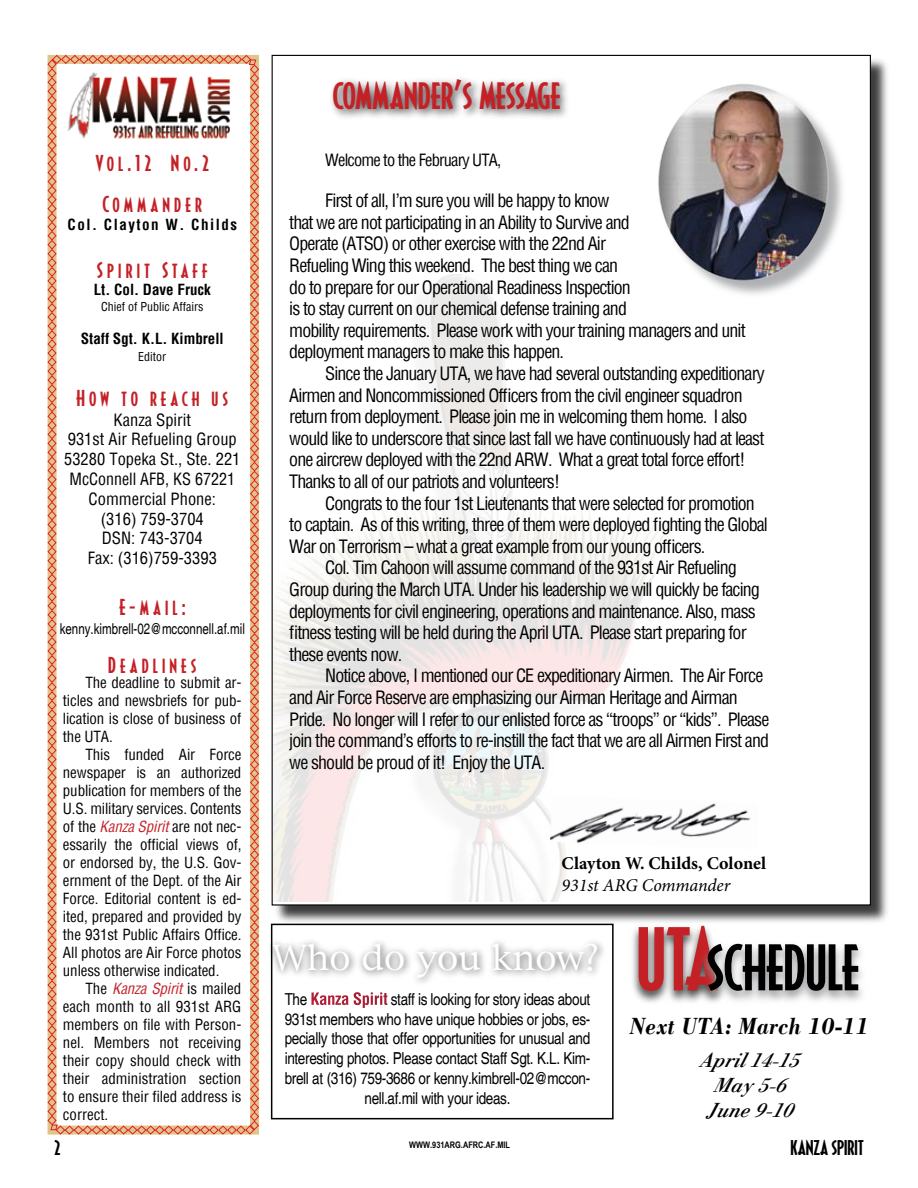
<style>
.page{position:relative;width:918px;height:1188px;background:#fff}
.page>*{position:absolute;margin:0;border:0;box-sizing:border-box;transform-origin:0 0}
.t1{font:108px "Footlight MT Light";color:#000}
.t2{font:60px "Decotura ICG";letter-spacing:-.01em;color:#000}
.t3{font:39px "Decotura ICG";letter-spacing:-.01em;color:#c42127}
.t4{font:33px "New York";color:#fff}
.t5{font:italic 700 24px "Bodoni";color:#000;scale:.92 1}
.t6{font:21px "Decotura ICG";letter-spacing:.19em;color:#c42127}
.t7{font:italic 21px/25.2px "Bodoni";color:#000;text-align:center}
.t8{font:19.5px "Decotura ICG";letter-spacing:-.01em;color:#000}
.t9{font:condensed 18px/21.6px "Helvetica";letter-spacing:-.05em;color:#000}
.t10{font:700 18px "Minion Pro";color:#000}
.t11{font:italic 18px "Minion Pro";letter-spacing:-.005em;color:#000}
.t12{font:condensed 16.5px/19.8px "Helvetica";letter-spacing:-.02em;color:#000;text-align:center}
.t13{font:condensed 16.5px/19.8px "Helvetica";color:#000;text-align:center}
.t14{font:condensed 16.5px "Helvetica";letter-spacing:-.05em;color:#000}
.t15{font:condensed 15px/18px "Helvetica";letter-spacing:-.005em;color:#000;text-align:justify}
.t16{font:700 condensed 15px "Helvetica";color:#000}
.t17{font:condensed 15px "Helvetica";color:#000;scale:.94 1}
.t18{font:700 condensed 15px "Helvetica";letter-spacing:.1em;color:#000}
.t19{font:condensed 12px "Helvetica";color:#000}
.t20{font:700 9px "Arial Narrow";color:#000}
.s1{font-style:italic;color:#c42127}
.s2{font-weight:700;color:#fff}
.s3{font-size:82.5px;color:#c42127}
</style>
<div class="page">
<div style="left:266px;top:936px;width:341px;height:52px;background:#000;opacity:.75"></div>
<div style="left:271px;top:924px;width:343px;height:195px;border:2px solid #000"></div>
<div style="left:629px;top:923px;width:98px;height:84px;background:#000;opacity:.75"></div>
<svg style="left:698px;top:941px;width:164px;height:65px"></svg>
<div style="left:273px;top:56px;width:618px;height:869px;background:#000;opacity:.77"></div>
<div style="left:272px;top:55px;width:598px;height:850px;background:#fff"></div>
<img style="left:273px;top:275px;width:393px;height:627px">
<div style="left:327px;top:73px;width:245px;height:49px;background:#000;opacity:.75"></div>
<img style="left:550px;top:796px;width:201px;height:54px">
<div style="left:660px;top:84px;width:188px;height:216px;background:#939598;opacity:.75"></div>
<img style="left:655px;top:83px;width:177px;height:201px">
<svg style="left:47px;top:54px;width:213px;height:1081px"></svg>
<p class="t6" style="left:95px;top:150px;width:114px">Vol.12 No.2</p>
<p class="t6" style="left:103px;top:191px;width:101px">Commander</p>
<p class="t18" style="left:68px;top:214px;width:171px">Col. Clayton W. Childs</p>
<p class="t6" style="left:97px;top:258px;width:112px">Spirit Staff</p>
<p class="t16" style="left:94px;top:279px;width:119px">Lt. Col. Dave Fruck</p>
<p class="t19" style="left:101px;top:299px;width:104px">Chief of Public Affairs</p>
<p class="t16" style="left:81px;top:329px;width:144px">Staff Sgt. K.L. Kimbrell</p>
<p class="t19" style="left:138px;top:349px;width:29px">Editor</p>
<p class="t6" style="left:76px;top:385px;width:153px">How to reach us</p>
<p class="t13" style="left:64px;top:409px;width:178px">Kanza Spirit<br>931st Air Refueling Group<br>53280 Topeka St., Ste. 221<br>McConnell AFB, KS 67221<br>Commercial Phone:<br>(316) 759-3704<br>DSN: 743-3704<br>Fax: (316)759-3393</p>
<p class="t6" style="left:119px;top:594px;width:67px">E-mail:</p>
<p class="t17" style="left:60px;top:620px;width:199px">kenny.kimbrell-02@mcconnell.af.mil</p>
<p class="t6" style="left:108px;top:652px;width:90px">Deadlines</p>
<p class="t15" style="left:63px;top:673px;width:180px;text-indent:22px">The deadline to submit ar&shy;ticles and newsbriefs for pub&shy;lication is close of business of the UTA.</p>
<p class="t15" style="left:63px;top:745px;width:180px;text-indent:23px">This funded Air Force newspaper is an authorized publication for members of the U.S. military services. Contents of the <span class="s1">KanzaSpirit</span>are not nec&shy;essarily the official views of, or endorsed by, the U.S. Gov&shy;ernment of the Dept. of the Air Force. Editorial content is ed&shy;ited, prepared and provided by the 931st Public Affairs Office.<br>All photos are Air Force photos unless otherwise indicated.</p>
<p class="t15" style="left:63px;top:979px;width:180px;text-align:left;text-indent:23px">T h e <span class="s1">KanzaSpirit</span>i s m a i l e d each month to all 931st ARG members on file with Person&shy;nel. Members not receiving their copy should check with their administration section to ensure their filed address is correct.</p>
<h3 class="t3" style="left:333px;top:70px;width:230px">commander’s message</h3>
<p class="t14" style="left:325px;top:149px;width:178px">Welcome to the February UTA,</p>
<p class="t9" style="left:289px;top:190px;width:458px;text-indent:36px">First of all, I’m sure you will be happy to know<br>that we are not participating in an Ability to Survive and<br>Operate (ATSO) or other exercise with the 22nd Air<br>Refueling Wing this weekend. The best thing we can<br>do to prepare for our Operational Readiness Inspection<br>is to stay current on our chemical defense training and<br>mobility requirements. Please work with your training managers and unit deployment managers to make this happen.</p>
<p class="t9" style="left:289px;top:362px;width:477px;text-indent:36px">Since the January UTA, we have had several outstanding expeditionary Airmen and Noncommissioned Officers from the civil engineer squadron return from deployment. Please join me in welcoming them home. I also would like to underscore that since last fall we have continuously had at least one aircrew deployed with the 22nd ARW. What a great total force effort!<br>Thanks to all of our patriots and volunteers!</p>
<p class="t9" style="left:325px;top:492px;width:431px">Congrats to the four 1st Lieutenants that were selected for promotion</p>
<p class="t9" style="left:289px;top:514px;width:480px">to captain. As of this writing, three of them were deployed fighting the Global</p>
<p class="t9" style="left:289px;top:535px;width:418px">War on Terrorism – what a great example from our young officers.</p>
<p class="t9" style="left:325px;top:557px;width:413px">Col. Tim Cahoon will assume command of the 931st Air Refueling</p>
<p class="t9" style="left:289px;top:578px;width:472px">Group during the March UTA. Under his leadership we will quickly be facing</p>
<p class="t9" style="left:289px;top:600px;width:468px">deployments for civil engineering, operations and maintenance. Also, mass</p>
<p class="t9" style="left:289px;top:622px;width:459px">fitness testing will be held during the April UTA. Please start preparing for</p>
<p class="t9" style="left:289px;top:643px;width:115px">these events now.</p>
<p class="t9" style="left:325px;top:665px;width:440px">Notice above, I mentioned our CE expeditionary Airmen. The Air Force</p>
<p class="t9" style="left:289px;top:686px;width:450px">and Air Force Reserve are emphasizing our Airman Heritage and Airman</p>
<p class="t9" style="left:289px;top:708px;width:482px">Pride. No longer will I refer to our enlisted force as “troops” or “kids”. Please</p>
<p class="t9" style="left:289px;top:730px;width:481px">join the command’s efforts to re-instill the fact that we are all Airmen First and</p>
<p class="t9" style="left:289px;top:751px;width:257px">we should be proud of it! Enjoy the UTA.</p>
<h1 class="t1" style="left:274px;top:304px;width:68px">C</h1>
<p class="t10" style="left:562px;top:853px;width:206px">Clayton W. Childs, Colonel</p>
<p class="t11" style="left:562px;top:874px;width:170px">931st ARG Commander</p>
<h3 class="t4" style="left:272px;top:936px;width:328px">Who do you know?</h3>
<p class="t12" style="left:285px;top:989px;width:307px">The <span class="s2">Kanza Spirit</span> staff is looking for story ideas about 931st members who have unique hobbies or jobs, es&shy;pecially those that offer opportunities for unusual and interesting photos. Please contact Staff Sgt. K.L. Kim&shy;brell at (316) 759-3686 or kenny.kimbrell-02@mccon&shy;nell.af.mil with your ideas.</p>
<p class="t20" style="left:409px;top:1138px;width:60px">WWW.931ARG .AFRC</p>
<p class="t20" style="left:484px;top:1138px;width:28px">.AF.MIL</p>
<h2 class="t2" style="left:636px;top:931px;width:225px"><span class="s3">UTA</span>SCHEDULE</h2>
<h3 class="t5" style="left:629px;top:1011px;width:262px">Next UTA: March 10-11</h3>
<p class="t7" style="left:699px;top:1047px;width:109px">Ap ril14-15<br>May 5-6<br>June9-10</p>
<p class="t8" style="left:790px;top:1136px;width:75px">KANZA SPIRIT</p>
</div>
